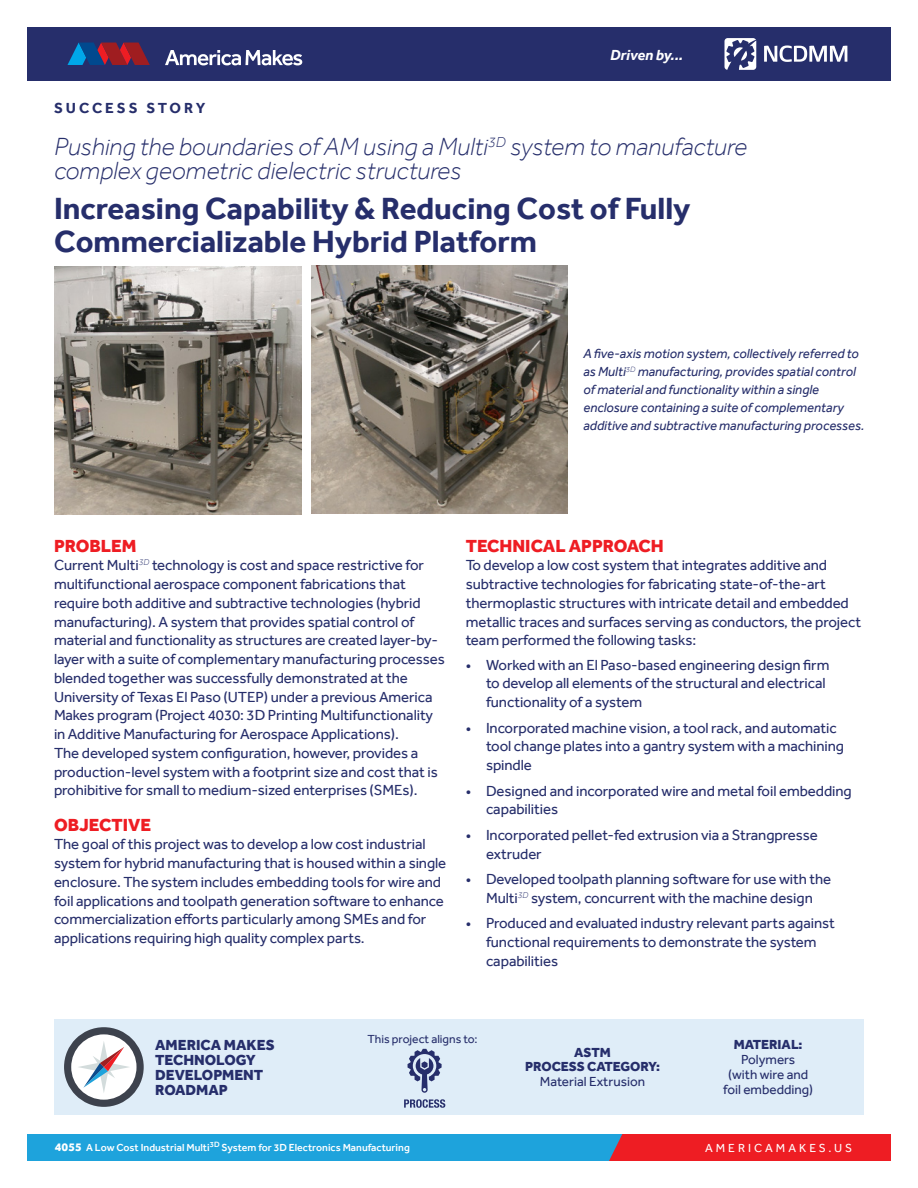
<style>
.page{position:relative;width:918px;height:1188px;background:#fff}
.page>*{position:absolute;margin:0;border:0;box-sizing:border-box;transform-origin:0 0}
.t1{font:700 31.5px/33px "Effra";color:#262e6b}
.t2{font:italic 300 25.5px/24px "Effra";color:#262e6b}
.t3{font:800 18px "Effra";color:#ee1d23}
.t4{font:15px/18.8px "Effra";letter-spacing:-.005em;color:#262e6b}
.t5{font:800 15px/15px "Effra";color:#262e6b}
.t6{font:700 15px "Effra";letter-spacing:.2em;color:#262e6b}
.t7{font:italic 700 15px "Effra";color:#fff}
.t8{font:italic 13.5px/18px "Effra";color:#262e6b}
.t9{font:13.5px/15px "Effra";color:#262e6b;text-align:center}
.t10{font:800 13.5px/13.5px "Effra";color:#262e6b;text-align:center}
.t11{font:12px "Effra";color:#262e6b}
.t12{font:12px "Effra";letter-spacing:.25em;color:#fff}
.t13{font:500 10.5px "Effra";color:#fff}
.s1{font-weight:800;font-size:12px}
.s2{font-weight:800}
</style>
<div class="page">
<div style="left:27px;top:1134px;width:840px;height:27px;background:#1ea3dc"></div>
<div style="left:609px;top:1134px;width:282px;height:27px;background:#ee1d23"></div>
<div style="left:27px;top:27px;width:864px;height:54px;background:#262e6b"></div>
<svg style="left:67px;top:43px;width:83px;height:22px"></svg>
<svg style="left:165px;top:50px;width:137px;height:15px"></svg>
<svg style="left:764px;top:45px;width:83px;height:17px"></svg>
<svg style="left:724px;top:38px;width:32px;height:32px"></svg>
<div style="left:54px;top:1020px;width:810px;height:95px;background:#dfedf8"></div>
<svg style="left:64px;top:1027px;width:80px;height:80px"></svg>
<svg style="left:408px;top:1049px;width:34px;height:44px"></svg>
<svg style="left:404px;top:1099px;width:41px;height:9px"></svg>
<img style="left:54px;top:266px;width:247px;height:248px">
<img style="left:311px;top:266px;width:257px;height:248px">
<p class="t6" style="left:54px;top:99px;width:153px">SUCCESS STORY</p>
<p class="t7" style="left:610px;top:46px;width:74px">Driven by...</p>
<p class="t2" style="left:54px;top:135px;width:695px">Pushing the boundaries of AM using a Multi<sup>3D</sup> system to manufacture complex geometric dielectric structures</p>
<p class="t1" style="left:54px;top:192px;width:638px">Increasing Capability &amp; Reducing Cost of Fully<br>Commercializable Hybrid Platform</p>
<p class="t8" style="left:583px;top:345px;width:282px">A five-axis motion system, collectively referred to as Multi<sup>3D</sup> manufacturing, provides spatial control of material and functionality within a single enclosure containing a suite of complementary additive and subtractive manufacturing processes.</p>
<p class="t3" style="left:54px;top:535px;width:84px">PROBLEM</p>
<p class="t4" style="left:54px;top:556px;width:393px">Current Multi<sup>3D</sup> technology is cost and space restrictive for multifunctional aerospace component fabrications that require both additive and subtractive technologies (hybrid manufacturing). A system that provides spatial control of material and functionality as structures are created layer-by&shy;layer with a suite of complementary manufacturing processes blended together was successfully demonstrated at the University of Texas El Paso (UTEP) under a previous America Makes program (Project 4030: 3D Printing Multifunctionality in Additive Manufacturing for Aerospace Applications).<br>The developed system configuration, however, provides a production-level system with a footprint size and cost that is prohibitive for small to medium-sized enterprises (SMEs).</p>
<p class="t3" style="left:54px;top:814px;width:99px">OBJECTIVE</p>
<p class="t4" style="left:54px;top:835px;width:394px">The goal of this project was to develop a low cost industrial system for hybrid manufacturing that is housed within a single enclosure. The system includes embedding tools for wire and foil applications and toolpath generation software to enhance commercialization efforts particularly among SMEs and for applications requiring high quality complex parts.</p>
<p class="t3" style="left:466px;top:535px;width:200px">TECHNICAL APPROACH</p>
<p class="t4" style="left:466px;top:556px;width:397px">To develop a low cost system that integrates additive and subtractive technologies for fabricating state-of-the-art thermoplastic structures with intricate detail and embedded metallic traces and surfaces serving as conductors, the project team performed the following tasks:</p>
<p class="t4" style="left:486px;top:655px;width:345px;text-indent:-20px">• Worked with an El Paso-based engineering design firm to develop all elements of the structural and electrical functionality of a system</p>
<p class="t4" style="left:486px;top:718px;width:360px;text-indent:-20px">• Incorporated machine vision, a tool rack, and automatic tool change plates into a gantry system with a machining spindle</p>
<p class="t4" style="left:486px;top:781px;width:367px;text-indent:-20px">• Designed and incorporated wire and metal foil embedding capabilities</p>
<p class="t4" style="left:486px;top:825px;width:333px;text-indent:-20px">• Incorporated pellet-fed extrusion via a Strangpresse extruder</p>
<p class="t4" style="left:466px;top:870px;width:367px;text-align:center">• Developed toolpath planning software for use with the<br>Multi<sup>3D</sup> system, concurrent with the machine design</p>
<p class="t4" style="left:486px;top:914px;width:350px;text-indent:-20px">• Produced and evaluated industry relevant parts against functional requirements to demonstrate the system capabilities</p>
<p class="t5" style="left:155px;top:1037px;width:121px">AMERICA MAKES<br>TECHNOLOGY<br>DEVELOPMENT<br>ROADMAP</p>
<p class="t11" style="left:367px;top:1031px;width:112px">This project aligns to:</p>
<p class="t13" style="left:55px;top:1141px;width:356px"><span class="s1">4055</span> A Low Cost Industrial Multi<sup>3D</sup> System for 3D Electronics Manufacturing</p>
<p class="t10" style="left:525px;top:1046px;width:136px">ASTM<br>PROCESS CATEGORY:</p>
<p class="t9" style="left:540px;top:1074px;width:107px">Material Extrusion</p>
<p class="t9" style="left:723px;top:1037px;width:92px"><span class="s2">MATERIAL:<br></span>Polymers<br>(with wire and foil embedding)</p>
<p class="t12" style="left:705px;top:1141px;width:149px">AMERICAMAKES.US</p>
</div>
